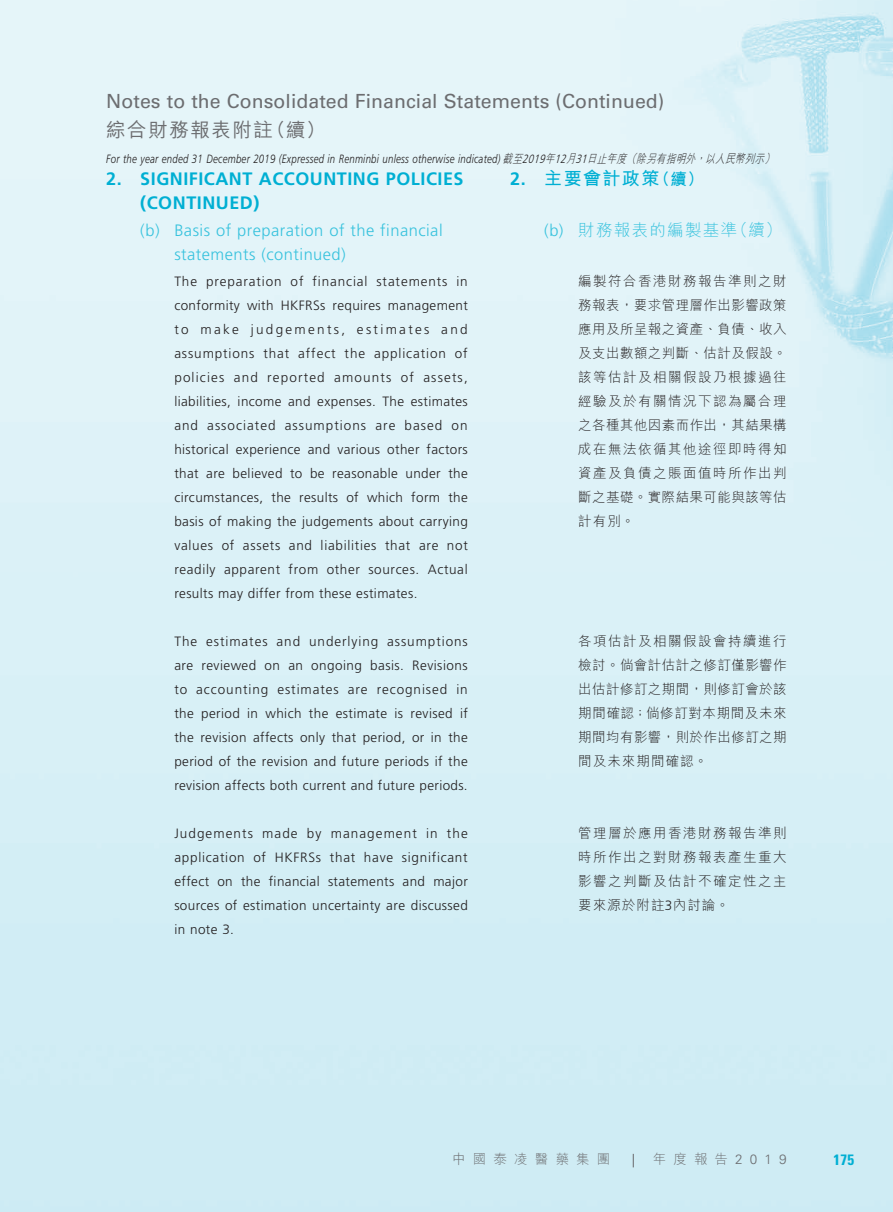
<style>
.page{position:relative;width:893px;height:1212px;background:#fff}
.page>*{position:absolute;margin:0;border:0;box-sizing:border-box;transform-origin:0 0}
.t1{font:19.5px "Univers LT Std";letter-spacing:.005em;color:#6c6d70}
.t2{font:500 19.5px "M Hei HK";letter-spacing:.08em;color:#6c6d70}
._01_H1{font:700 18px/24px "Frutiger LT Std";letter-spacing:.03em;color:#00afd3}
._001_H1_C{font:700 18px "M Hei HK";letter-spacing:.08em;color:#00afd3}
._02_H2{font:300 16.5px/24px "Frutiger LT Std";letter-spacing:.03em;color:#37c2dd}
._002_H2_C{font:300 16.5px "M Hei HK";letter-spacing:.08em;color:#37c2dd}
.t3{font:700 condensed 15px "Univers LT Std";color:#00afd3}
._00_txt{font:300 13.5px/24px "Frutiger LT Std";letter-spacing:.03em;color:#231f20;text-align:justify}
._000_txt_C{font:300 13.5px/24px "M Hei HK";letter-spacing:.08em;color:#231f20;text-align:justify}
.t4{font:300 13.5px "M Hei HK";letter-spacing:.53em;color:#6c6d70}
.t5{font:13.5px "Univers LT Std";color:#6c6d70}
.t6{font:italic 300 12px "Frutiger LT Std";letter-spacing:.03em;color:#231f20;scale:.8 1}
.s1{font-family:"Frutiger LT Std"}
.s2{font-size:16.5px}
.s3{font-family:"M Hei HK"}
.s4{font-style:inherit}
.s5{font-family:"Univers LT Std"}
</style>
<div class="page">
<h1 class="t1" style="left:106px;top:90px;width:560px">Notes to the Consolidated Financial Statements (Continued)</h1>
<h1 class="t2" style="left:106px;top:115px;width:221px">綜合財務報表附註（續）</h1>
<p class="_001_H1_C" style="left:510px;top:166px;width:195px"><span class="s1">2.</span> 主要會計政策<span class="s2">（續）</span></p>
<p class="_002_H2_C" style="left:544px;top:219px;width:239px"><span class="s1">(b)</span> 財務報表的編製基準（續）</p>
<p class="_000_txt_C" style="left:578px;top:268px;width:210px">編製符合香港財務報告準則之財務報表，要求管理層作出影響政策應用及所呈報之資產、負債、收入及支出數額之判斷、估計及假設。該等估計及相關假設乃根據過往經驗及於有關情況下認為屬合理之各種其他因素而作出，其結果構成在無法依循其他途徑即時得知資產及負債之賬面值時所作出判斷之基礎。實際結果可能與該等估計有別。</p>
<p class="t6" style="left:106px;top:152px;width:842px">For the year ended 31 December 2019 (Expressed in Renminbi unless otherwise indicated) <span class="s3">截至</span><span class="s4">2019</span><span class="s3">年</span><span class="s4">12</span><span class="s3">月</span><span class="s4">31</span><span class="s3">日止年度（除另有指明外，以人民幣列示）</span></p>
<p class="_01_H1" style="left:140px;top:167px;width:325px;text-indent:-34px">2. SIGNIFICANT ACCOUNTING POLICIES (CONTINUED)</p>
<p class="_02_H2" style="left:174px;top:219px;width:270px;text-indent:-34px">(b) Basis of preparation of the financial statements (continued)</p>
<p class="_00_txt" style="left:174px;top:269px;width:295px">The preparation of financial statements in conformity with HKFRSs requires management to make judgements, estimates and assumptions that affect the application of policies and reported amounts of assets, liabilities, income and expenses. The estimates and associated assumptions are based on historical experience and various other factors that are believed to be reasonable under the circumstances, the results of which form the basis of making the judgements about carrying values of assets and liabilities that are not readily apparent from other sources. Actual results may differ from these estimates.</p>
<p class="_00_txt" style="left:174px;top:629px;width:295px">The estimates and underlying assumptions are reviewed on an ongoing basis. Revisions to accounting estimates are recognised in the period in which the estimate is revised if the revision affects only that period, or in the period of the revision and future periods if the revision affects both current and future periods.</p>
<p class="_00_txt" style="left:174px;top:821px;width:295px">Judgements made by management in the application of HKFRSs that have significant effect on the financial statements and major sources of estimation uncertainty are discussed in note 3.</p>
<p class="_000_txt_C" style="left:578px;top:628px;width:210px">各項估計及相關假設會持續進行檢討。倘會計估計之修訂僅影響作出估計修訂之期間，則修訂會於該期間確認；倘修訂對本期間及未來期間均有影響，則於作出修訂之期間及未來期間確認。</p>
<p class="_000_txt_C" style="left:578px;top:820px;width:210px">管理層於應用香港財務報告準則時所作出之對財務報表產生重大影響之判斷及估計不確定性之主要來源於附註<span class="s1">3</span>內討論。</p>
<p class="t4" style="left:452px;top:1150px;width:159px">中國泰凌醫藥集團</p>
<p class="t5" style="left:632px;top:1151px;width:5px">|</p>
<p class="t4" style="left:653px;top:1150px;width:135px">年度報告<span class="s5">2019</span></p>
<p class="t3" style="left:833px;top:1150px;width:22px">175</p>
</div>
